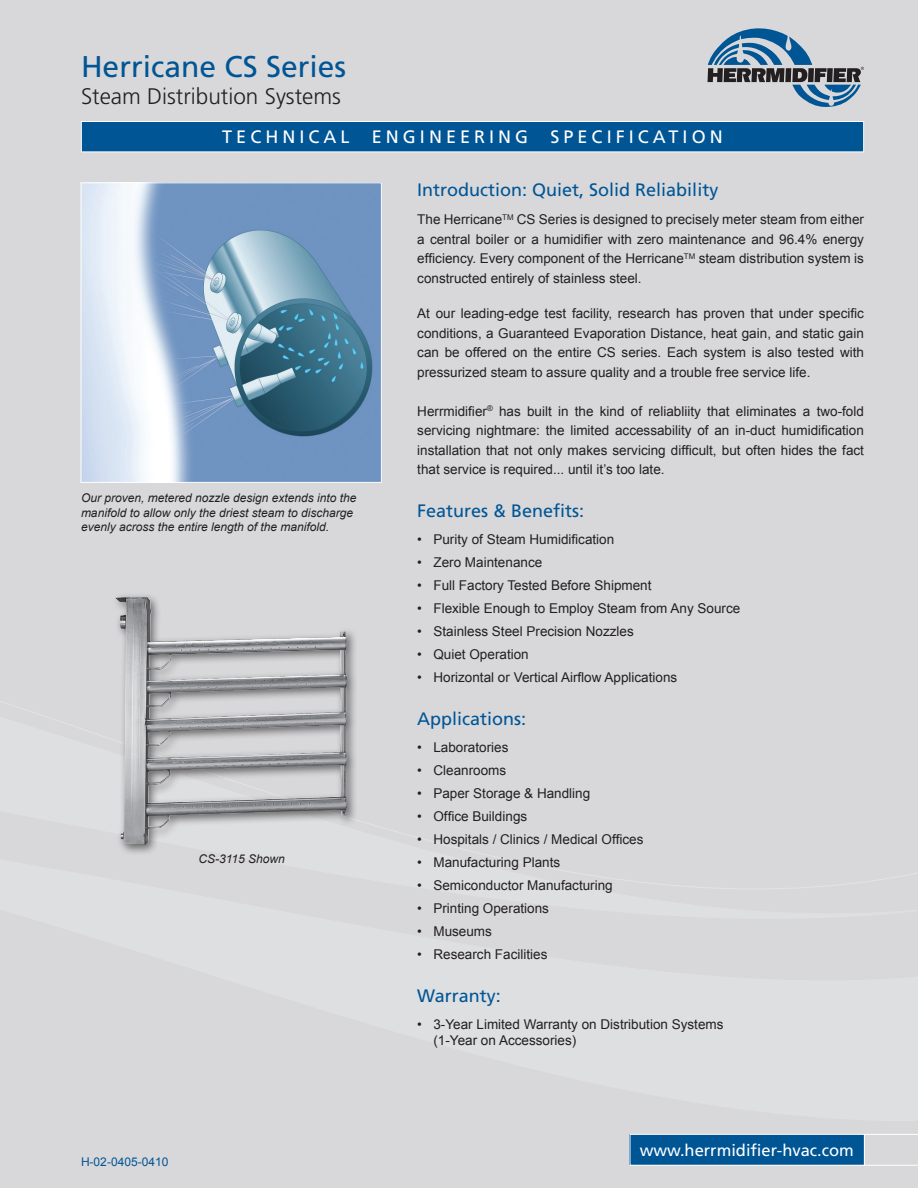
<style>
.page{position:relative;width:918px;height:1188px;background:#d8d8da}
.page>*{position:absolute;margin:0;border:0;box-sizing:border-box;transform-origin:0 0}
.t1{font:30px "Frutiger";color:#005595}
.t2{font:300 22.5px "Frutiger";color:#231f20}
.t3{font:18px "Frutiger";color:#005595}
.t4{font:18px "Frutiger";letter-spacing:.225em;color:#fff}
.t5{font:16.5px "Frutiger";color:#fff}
.t6{font:13.5px/19.5px "Arial";color:#231f20;text-align:justify}
.t7{font:italic 12px/14.4px "Arial";color:#231f20}
.t8{font:12px "Arial";color:#005595}
</style>
<div class="page">
<svg style="left:630px;top:1134px;width:288px;height:32px"></svg>
<hr style="left:864px;top:1134px;width:1px;height:31px;background:#fff">
<div style="left:81px;top:122px;width:783px;height:30px;background:#005595"></div>
<div style="left:81px;top:121px;width:783px;height:31px;border:1px solid #fff"></div>
<svg style="left:708px;top:28px;width:156px;height:79px"></svg>
<img style="left:83px;top:184px;width:297px;height:297px">
<div style="left:81px;top:182px;width:301px;height:301px;border:1px solid #fff"></div>
<div style="left:110px;top:592px;width:247px;height:264px;background:#231f20;opacity:.6"></div>
<img style="left:115px;top:597px;width:232px;height:247px">
<p class="t1" style="left:81px;top:48px;width:267px">Herricane CS Series</p>
<p class="t2" style="left:81px;top:83px;width:261px">Steam Distribution Systems</p>
<p class="t4" style="left:222px;top:127px;width:502px">TECHNICAL ENGINEERING SPECIFICATION</p>
<p class="t3" style="left:417px;top:179px;width:303px">Introduction: Quiet, Solid Reliability</p>
<p class="t6" style="left:417px;top:210px;width:448px">The Herricane<sup>TM</sup> CS Series is designed to precisely meter steam from either a central boiler or a humidifier with zero maintenance and 96.4% energy efficiency. Every component of the Herricane<sup>TM</sup> steam distribution system is constructed entirely of stainless steel.</p>
<p class="t6" style="left:417px;top:304px;width:448px">At our leading-edge test facility, research has proven that under specific conditions, a Guaranteed Evaporation Distance, heat gain, and static gain can be offered on the entire CS series. Each system is also tested with pressurized steam to assure quality and a trouble free service life.</p>
<p class="t6" style="left:417px;top:401px;width:448px">Herrmidifier<sup>®</sup> has built in the kind of reliabliity that eliminates a two-fold servicing nightmare: the limited accessability of an in-duct humidification installation that not only makes servicing difficult, but often hides the fact that service is required... until it’s too late.</p>
<p class="t3" style="left:417px;top:501px;width:169px">Features &amp; Benefits:</p>
<p class="t6" style="left:417px;top:530px;width:199px">• Purity of Steam Humidification</p>
<p class="t6" style="left:417px;top:553px;width:127px">• Zero Maintenance</p>
<p class="t6" style="left:417px;top:576px;width:236px">• Full Factory Tested Before Shipment</p>
<p class="t6" style="left:417px;top:599px;width:325px">• Flexible Enough to Employ Steam from Any Source</p>
<p class="t6" style="left:417px;top:622px;width:218px">• Stainless Steel Precision Nozzles</p>
<p class="t6" style="left:417px;top:645px;width:113px">• Quiet Operation</p>
<p class="t6" style="left:417px;top:668px;width:262px">• Horizontal or Vertical Airflow Applications</p>
<p class="t3" style="left:417px;top:709px;width:111px">Applications:</p>
<p class="t6" style="left:417px;top:738px;width:93px">• Laboratories</p>
<p class="t6" style="left:417px;top:761px;width:90px">• Cleanrooms</p>
<p class="t6" style="left:417px;top:784px;width:175px">• Paper Storage &amp; Handling</p>
<p class="t6" style="left:417px;top:807px;width:111px">• Office Buildings</p>
<p class="t6" style="left:417px;top:830px;width:228px">• Hospitals / Clinics / Medical Offices</p>
<p class="t6" style="left:417px;top:853px;width:145px">• Manufacturing Plants</p>
<p class="t6" style="left:417px;top:876px;width:197px">• Semiconductor Manufacturing</p>
<p class="t6" style="left:417px;top:899px;width:133px">• Printing Operations</p>
<p class="t6" style="left:417px;top:922px;width:76px">• Museums</p>
<p class="t6" style="left:417px;top:945px;width:132px">• Research Facilities</p>
<p class="t3" style="left:417px;top:985px;width:85px">Warranty:</p>
<p class="t6" style="left:417px;top:1015px;width:308px">• 3-Year Limited Warranty on Distribution Systems</p>
<p class="t6" style="left:433px;top:1031px;width:144px">(1-Year on Accessories)</p>
<p class="t7" style="left:81px;top:491px;width:277px">Our proven, metered nozzle design extends into the manifold to allow only the driest steam to discharge evenly across the entire length of the manifold.</p>
<p class="t7" style="left:198px;top:852px;width:88px">CS-3115 Shown</p>
<p class="t8" style="left:81px;top:1154px;width:89px">H-02-0405-0410</p>
<p class="t5" style="left:640px;top:1140px;width:216px">www.herrmidifier-hvac.com</p>
</div>
